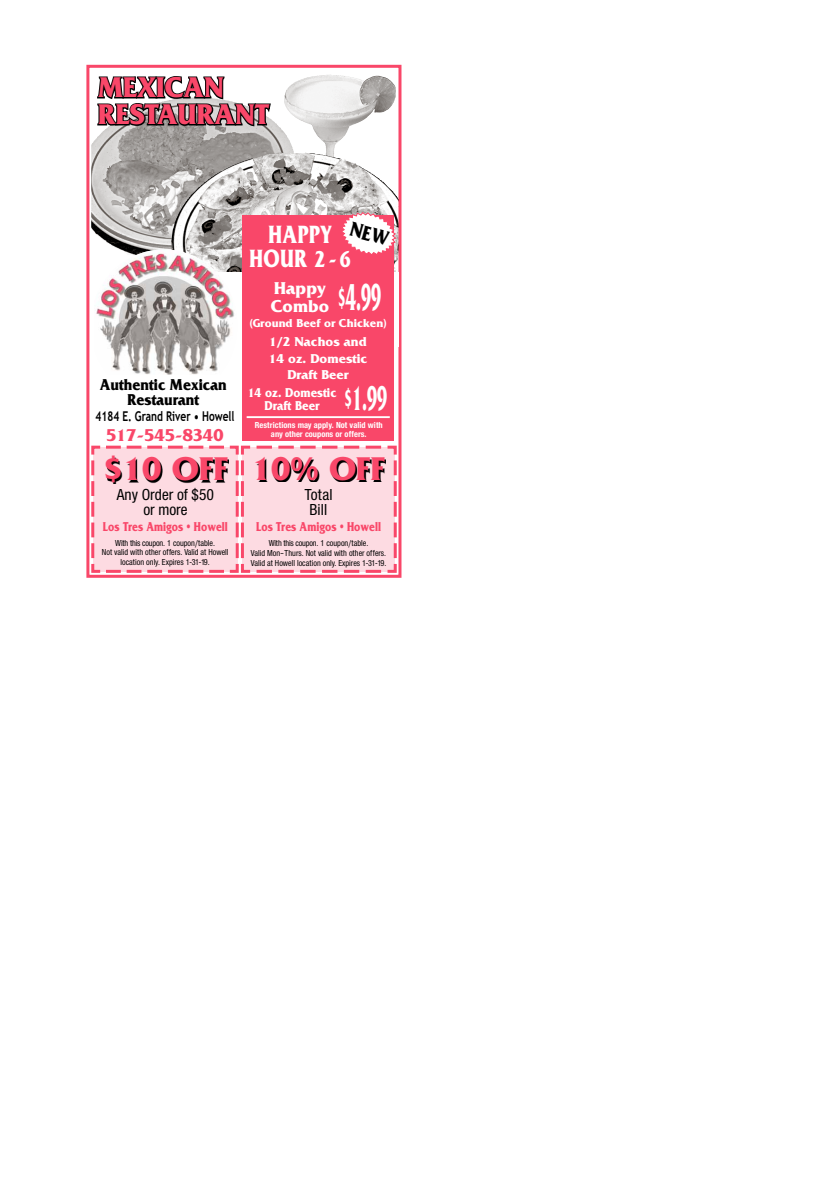
<style>
.page{position:relative;width:821px;height:1188px;background:#fff}
.page>*{position:absolute;margin:0;border:0;box-sizing:border-box;transform-origin:0 0}
.t1{font:700 39.3px "Friz Quadrata";color:#fff;scale:.46 1}
.t2{font:700 34.5px "Friz Quadrata";color:#f94769}
.t3{font:700 30px/27px "Friz Quadrata";color:#f94769;scale:.95 1}
.t4{font:700 26.25px/24px "Friz Quadrata";letter-spacing:.025em;color:#fff;text-align:center;scale:.78 1}
.t5{font:700 18px "Friz Quadrata";color:#f94769}
.t6{font:700 18px/18px "Friz Quadrata";color:#fff}
.t7{font:condensed 16.5px/15px "Sans";color:#000;text-align:center}
.t8{font:700 16.5px/15px "Friz Quadrata";color:#000;text-align:center;scale:.9 1}
.t9{font:700 13.5px "Friz Quadrata";color:#f94769;scale:.8 1}
.t10{font:700 13.5px/16.5px "Friz Quadrata";color:#fff;text-align:center}
.t11{font:700 13.5px/13.5px "Friz Quadrata";color:#fff;scale:.9 1}
.t12{font:700 13.5px "Trebuchet MS";color:#000;scale:.75 1}
.t13{font:700 12px "Friz Quadrata";color:#fff}
.t14{font:condensed 9px/9.8px "Sans";color:#000;text-align:center}
.t15{font:700 condensed 9px/9px "Sans";color:#fff;text-align:center}
.s1{font-size:24px}
.s2{font-size:28.8px}
.s3{font-size:36px}
</style>
<div class="page">
<img style="left:291px;top:75px;width:41px;height:10px">
<img style="left:91px;top:127px;width:166px;height:122px">
<img style="left:171px;top:153px;width:109px;height:119px">
<div style="left:86px;top:65px;width:315px;height:513px;border:3px solid #f94769"></div>
<svg style="left:96px;top:68px;width:176px;height:59px"></svg>
<div style="left:211px;top:272px;width:187px;height:75px;background:#fff"></div>
<img style="left:95px;top:249px;width:142px;height:65px">
<div style="left:242px;top:215px;width:152px;height:226px;background:#f94769"></div>
<svg style="left:91px;top:314px;width:307px;height:260px"></svg>
<svg style="left:257px;top:459px;width:129px;height:23px;background:#89767a"></svg>
<hr style="left:247px;top:416px;width:143px;height:2px;background:#fff">
<svg style="left:341px;top:212px;width:55px;height:43px"></svg>
<h3 class="t3" style="left:98px;top:74px;width:182px">MEXICAN<br>RESTAURANT</h3>
<h3 class="t8" style="left:100px;top:377px;width:142px">Authentic Mexican<br>Restaurant</h3>
<h3 class="t12" style="left:96px;top:408px;width:187px">4184 E. Grand River • Howell</h3>
<h3 class="t5" style="left:106px;top:425px;width:119px">517-545-8340</h3>
<h2 class="t2" style="left:104px;top:450px;width:126px">$10 OFF</h2>
<h3 class="t7" style="left:117px;top:487px;width:99px">Any Order of $50 or more</h3>
<h3 class="t9" style="left:103px;top:520px;width:158px">Los Tres Amigos • Howell</h3>
<p class="t14" style="left:102px;top:538px;width:128px">With this coupon. 1 coupon/table.<br>Not valid with other offers. Valid at Howell location only. Expires 1-31-19.</p>
<h3 class="t4" style="left:249px;top:223px;width:131px">HAPPY<br>HOUR <span class="s1">2 - 6</span></h3>
<h3 class="t6" style="left:271px;top:279px;width:60px">Happy<br>Combo</h3>
<h3 class="t13" style="left:249px;top:316px;width:139px">(Ground Beef or Chicken)</h3>
<h3 class="t10" style="left:269px;top:334px;width:100px">1/2 Nachos and<br>14 oz. Domestic<br>Draft Beer</h3>
<h1 class="t1" style="left:338px;top:275px;width:95px"><span class="s2">$</span>4.99</h1>
<h3 class="t11" style="left:264px;top:386px;width:138px;text-indent:-17px">14 oz. Domestic<br>Draft Beer <sup>$</sup><span class="s3">1.99</span></h3>
<p class="t15" style="left:255px;top:420px;width:129px">Restrictions may apply. Not valid with any other coupons or offers.</p>
<h2 class="t2" style="left:252px;top:450px;width:135px">10% OFF</h2>
<h3 class="t7" style="left:304px;top:487px;width:30px">Total<br>Bill</h3>
<h3 class="t9" style="left:256px;top:520px;width:158px">Los Tres Amigos • Howell</h3>
<p class="t14" style="left:251px;top:538px;width:137px">With this coupon. 1 coupon/table.<br>Valid Mon–Thurs. Not valid with other offers.<br>Valid at Howell location only. Expires 1-31-19.</p>
</div>
